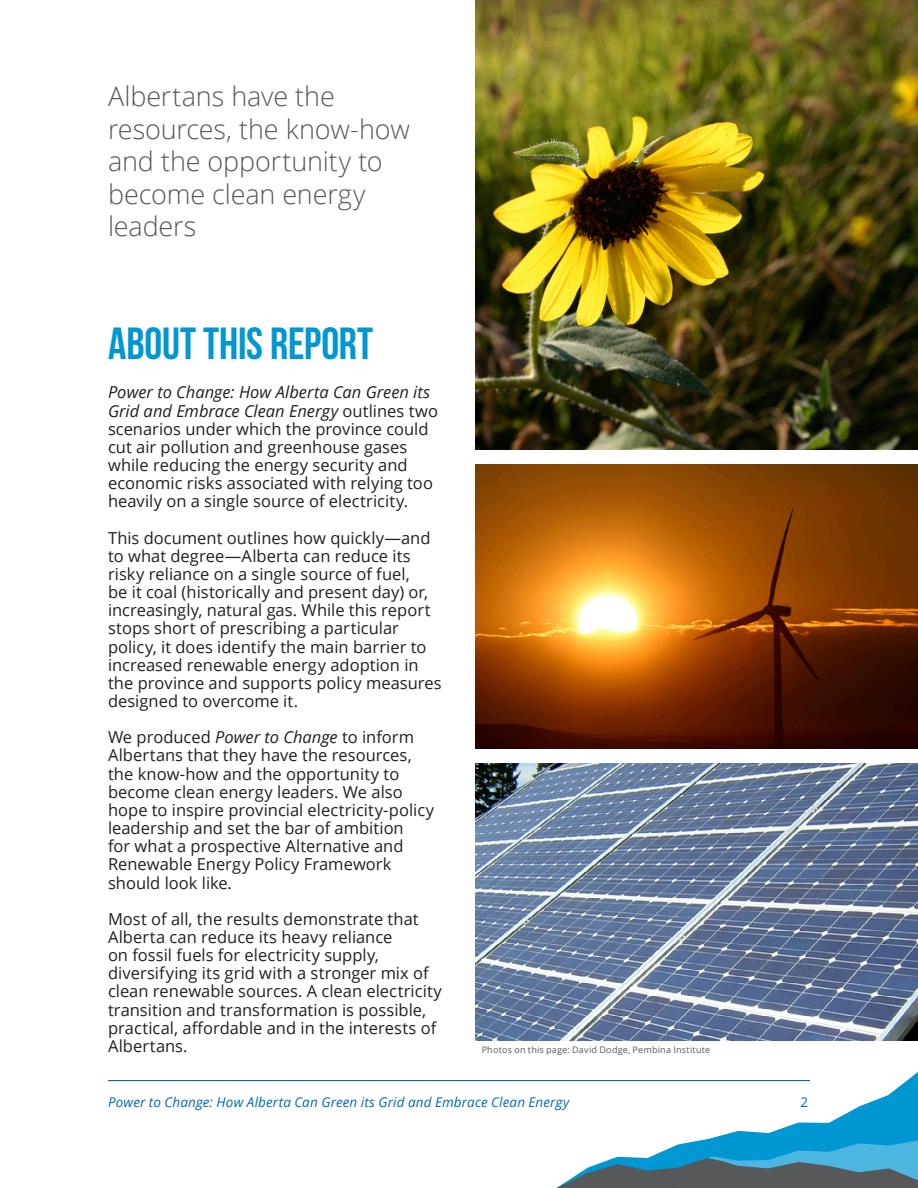
<style>
.page{position:relative;width:918px;height:1188px;background:#fff}
.page>*{position:absolute;margin:0;border:0;box-sizing:border-box;transform-origin:0 0}
.heading_1{font:45px "Bebas Neue";letter-spacing:-.005em;color:#0097d3}
.pullquote{font:300 27px/32.4px "Open Sans";letter-spacing:-.005em;color:#57585a}
.t1{font:16.5px/18.1px "Open Sans";color:#231f20}
.t2{font:italic 13.5px "Open Sans";letter-spacing:.01em;color:#006caf}
.t3{font:13.5px "Open Sans";color:#006caf}
.photo_caption{font:9px "Open Sans";letter-spacing:.025em;color:#57585a}
.s1{font-style:italic}
</style>
<div class="page">
<hr style="left:108px;top:1080px;width:702px;height:1px;background:#006caf">
<svg style="left:557px;top:1072px;width:361px;height:116px"></svg>
<img style="left:475px;top:0;width:443px;height:449px">
<img style="left:475px;top:465px;width:443px;height:283px">
<img style="left:475px;top:764px;width:443px;height:276px">
<p class="pullquote" style="left:108px;top:80px;width:304px">Albertans have the resources, the know-how and the opportunity to become clean energy leaders</p>
<p class="heading_1" style="left:108px;top:319px;width:267px">ABOUT THIS REPORT</p>
<p class="t1" style="left:108px;top:383px;width:332px"><span class="s1">Power to Change: How Alberta Can Green its Grid and Embrace Clean Energy</span> outlines two scenarios under which the province could cut air pollution and greenhouse gases while reducing the energy security and economic risks associated with relying too heavily on a single source of electricity.</p>
<p class="t1" style="left:108px;top:528px;width:335px">This document outlines how quickly—and to what degree—Alberta can reduce its risky reliance on a single source of fuel,<br>be it coal (historically and present day) or, increasingly, natural gas. While this report stops short of prescribing a particular policy, it does identify the main barrier to increased renewable energy adoption in the province and supports policy measures designed to overcome it.</p>
<p class="t1" style="left:108px;top:728px;width:328px">We produced <span class="s1">Power to Change</span> to inform Albertans that they have the resources, the know-how and the opportunity to become clean energy leaders. We also hope to inspire provincial electricity-policy leadership and set the bar of ambition<br>for what a prospective Alternative and Renewable Energy Policy Framework should look like.</p>
<p class="t1" style="left:108px;top:909px;width:335px">Most of all, the results demonstrate that Alberta can reduce its heavy reliance<br>on fossil fuels for electricity supply, diversifying its grid with a stronger mix of clean renewable sources. A clean electricity transition and transformation is possible, practical, affordable and in the interests of Albertans.</p>
<p class="photo_caption" style="left:482px;top:1044px;width:230px">Photos on this page: David Dodge, Pembina Institute</p>
<p class="t2" style="left:108px;top:1093px;width:463px">Power to Change: How Alberta Can Green its Grid and Embrace Clean Energy</p>
<p class="t3" style="left:801px;top:1093px;width:9px">2</p>
</div>
